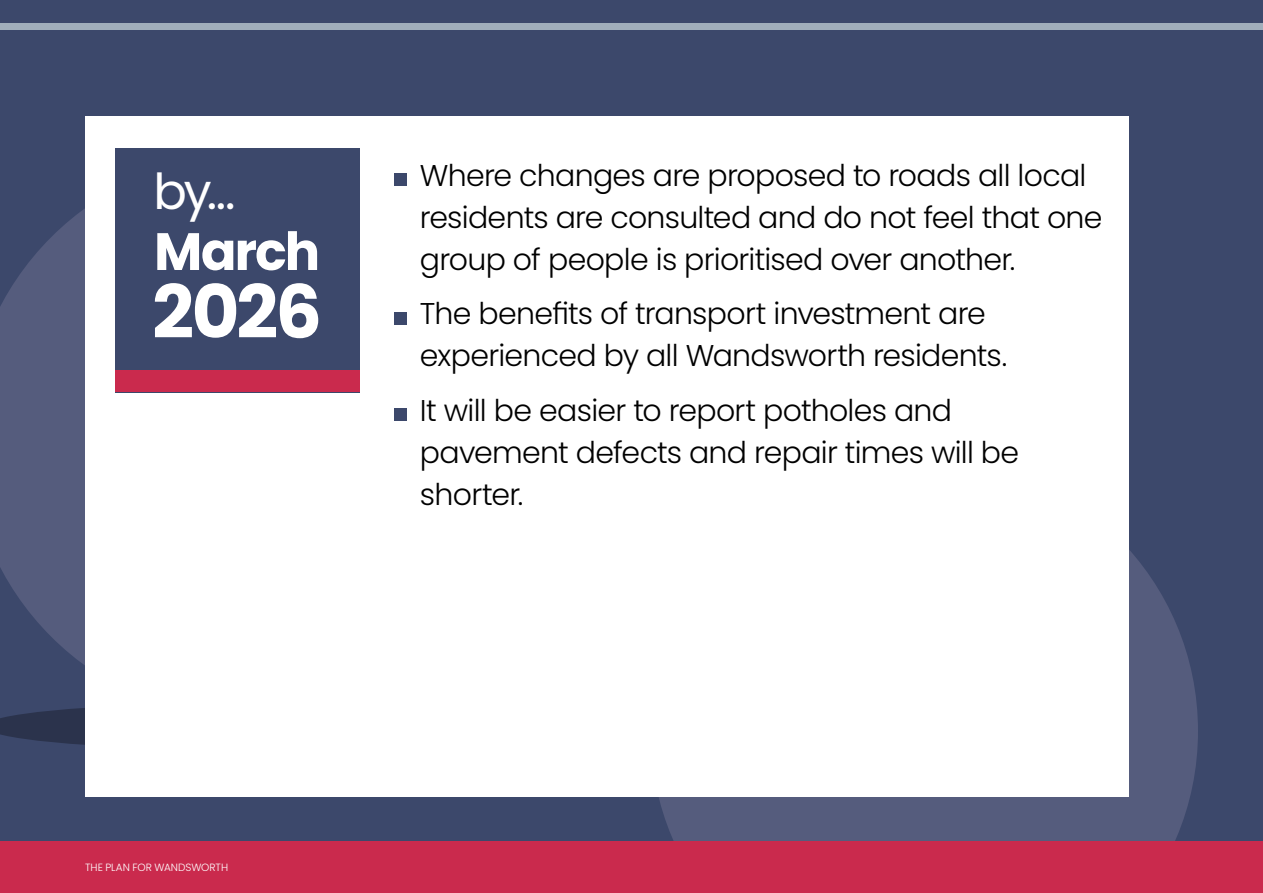
<style>
.page{position:relative;width:1263px;height:893px;background:#3c486b}
.page>*{position:absolute;margin:0;border:0;box-sizing:border-box;transform-origin:0 0}
.Date_large{font:700 73.5px "Poppins";color:#fff}
.Date_Large_medium{font:700 52.5px "Poppins";letter-spacing:-.04em;color:#fff}
.Date_Large_regular{font:49.5px "Poppins";color:#fff}
.Body_text_20pt{font:300 30px/42px "Poppins";letter-spacing:-.025em;color:#000}
.t1{font:300 10.5px "Poppins";letter-spacing:-.005em;color:#fff}
</style>
<div class="page">
<svg style="left:0;top:209px;width:85px;height:456px;fill:#555c7d"></svg>
<svg style="left:0;top:708px;width:85px;height:37px"></svg>
<svg style="left:651px;top:550px;width:547px;height:292px;background:#53587a"></svg>
<div style="left:0;top:23px;width:1263px;height:7px;background:#a1aebb"></div>
<div style="left:0;top:842px;width:1263px;height:51px;background:#ca2a4d"></div>
<div style="left:85px;top:117px;width:1044px;height:680px;background:#fff"></div>
<div style="left:394px;top:173px;width:13px;height:13px;background:#3c486b"></div>
<div style="left:394px;top:312px;width:13px;height:12px;background:#3c486b"></div>
<div style="left:394px;top:408px;width:13px;height:13px;background:#3c486b"></div>
<div style="left:115px;top:148px;width:244px;height:244px;background:#3c486b"></div>
<div style="left:115px;top:371px;width:244px;height:21px;background:#ca2a4d"></div>
<hr style="left:1262px;top:0;width:1px;height:893px;background:#d9dce0">
<hr style="left:1262px;top:346px;width:1px;height:209px;background:#002b3e">
<div style="left:1250px;top:842px;width:13px;height:51px;background:#ca2a4d"></div>
<div style="left:1250px;top:23px;width:13px;height:7px;background:#a1aebb"></div>
<h1 class="Date_Large_regular" style="left:153px;top:163px;width:84px">by...</h1>
<p class="Date_Large_medium" style="left:154px;top:221px;width:168px">March</p>
<h1 class="Date_large" style="left:152px;top:270px;width:171px">2026</h1>
<p class="Body_text_20pt" style="left:420px;top:154px;width:684px">Where changes are proposed to roads all local residents are consulted and do not feel that one group of people is prioritised over another.</p>
<p class="Body_text_20pt" style="left:420px;top:293px;width:589px">The benefits of transport investment are experienced by all Wandsworth residents.</p>
<p class="Body_text_20pt" style="left:420px;top:390px;width:601px">It will be easier to report potholes and pavement defects and repair times will be shorter.</p>
<p class="t1" style="left:85px;top:861px;width:145px">THE PLAN FOR WANDSWORTH</p>
</div>
